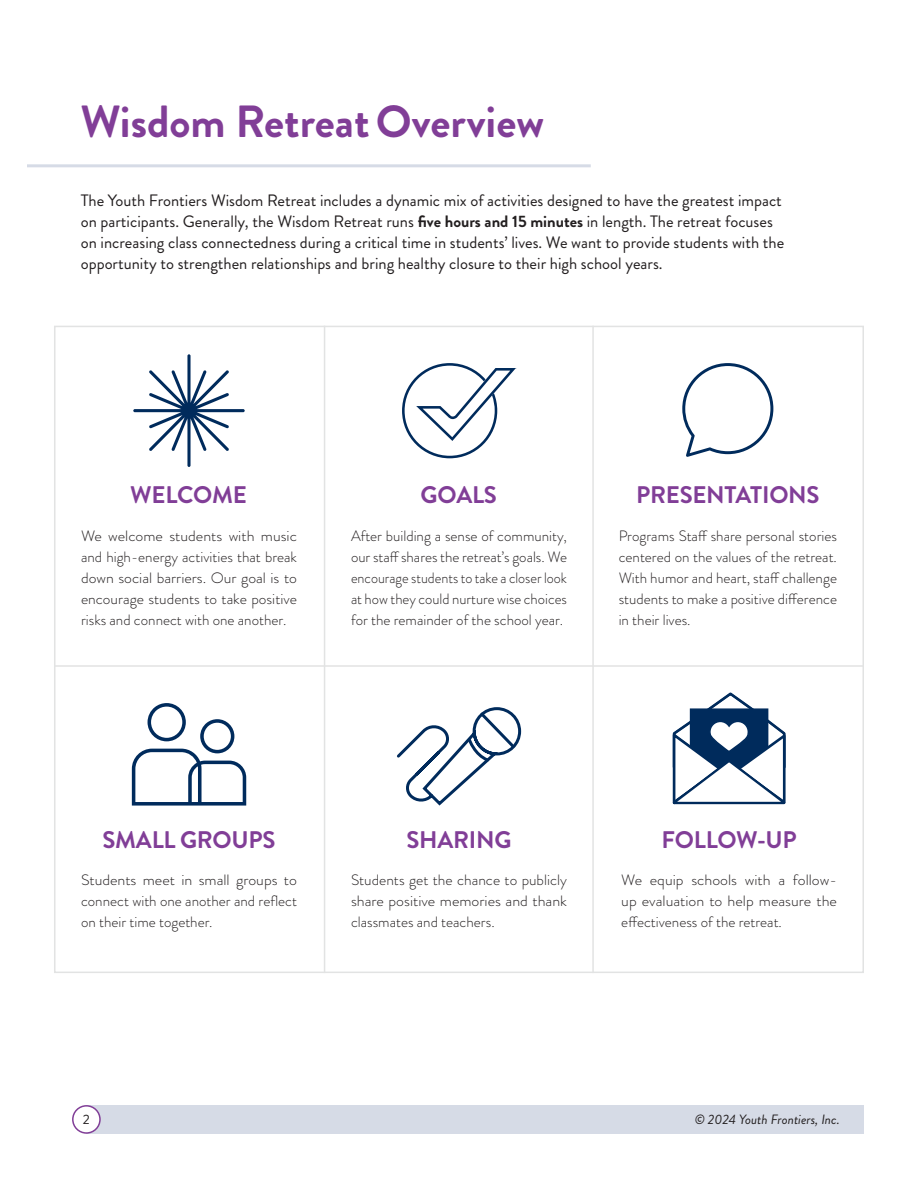
<style>
.page{position:relative;width:918px;height:1188px;background:#fff}
.page>*{position:absolute;margin:0;border:0;box-sizing:border-box;transform-origin:0 0}
.t1{font:700 45px "Brandon Grotesque";color:#813e97}
.t2{font:700 24px "Brandon Grotesque";letter-spacing:-.01em;color:#813e97}
.t3{font:16.5px/21px "Brandon Grotesque";color:#231f20}
.t4{font:300 15px/21px "Brandon Grotesque";color:#231f20;text-align:justify}
.t5{font:300 15px/21px "Brandon Grotesque";color:#231f20;text-align:justify;scale:1.06 1}
.t6{font:italic 13.5px "Brandon Grotesque";color:#231f20}
.t7{font:13.5px "Brandon Grotesque";color:#231f20}
.s1{font-weight:700}
</style>
<div class="page">
<div style="left:86px;top:1105px;width:778px;height:29px;background:#d6dbe6"></div>
<div style="left:73px;top:1106px;width:27px;height:27px;background:#fff;border-radius:50%"></div>
<div style="left:72px;top:1105px;width:29px;height:29px;border:2px solid #813e97;border-radius:50%"></div>
<hr style="left:54px;top:665px;width:810px;height:2px;background:#e2e3e3">
<hr style="left:324px;top:326px;width:1px;height:647px;background:#e2e3e3">
<hr style="left:592px;top:326px;width:2px;height:647px;background:#e2e3e3">
<svg style="left:133px;top:354px;width:112px;height:113px"></svg>
<svg style="left:132px;top:703px;width:114px;height:103px"></svg>
<svg style="left:682px;top:363px;width:91px;height:94px"></svg>
<hr style="left:27px;top:164px;width:564px;height:3px;background:#d6dbe6">
<svg style="left:672px;top:692px;width:114px;height:113px"></svg>
<svg style="left:402px;top:363px;width:114px;height:95px"></svg>
<svg style="left:397px;top:707px;width:125px;height:99px"></svg>
<p class="t1" style="left:80px;top:90px;width:465px">Wisdom RetreatOverview</p>
<p class="t3" style="left:81px;top:190px;width:705px">The Youth Frontiers Wisdom Retreat includes a dynamic mix of activities designed to have the greatest impact on participants. Generally, the Wisdom Retreat runs <span class="s1">five hours and 15 minutes</span> in length. The retreat focuses on increasing class connectedness during a critical time in students’ lives. We want to provide students with the opportunity to strengthen relationships and bring healthy closure to their high school years.</p>
<p class="t2" style="left:130px;top:478px;width:118px">WELCOME</p>
<p class="t5" style="left:81px;top:525px;width:205px">We welcome students with music and high-energy activities that break down social barriers. Our goal is to encourage students to take positive risks and connect with one another.</p>
<p class="t2" style="left:421px;top:478px;width:78px">GOALS</p>
<p class="t4" style="left:351px;top:525px;width:218px">After building a sense of community, our staff shares the retreat’s goals. We encourage students to take a closer look at how they could nurture wise choices for the remainder of the school year.</p>
<p class="t2" style="left:636px;top:478px;width:185px">PRESENTATIONS</p>
<p class="t4" style="left:619px;top:525px;width:220px">Programs Staff share personal stories centered on the values of the retreat.<br>With humor and heart, staff challenge students to make a positive difference in their lives.</p>
<p class="t2" style="left:103px;top:823px;width:175px">SMALL GROUPS</p>
<p class="t5" style="left:81px;top:870px;width:205px">Students meet in small groups to connect with one another and reflect on their time together.</p>
<p class="t2" style="left:406px;top:823px;width:107px">SHARING</p>
<p class="t2" style="left:662px;top:823px;width:137px">FOLLOW-UP</p>
<p class="t4" style="left:351px;top:870px;width:218px">Students get the chance to publicly share positive memories and thank classmates and teachers.</p>
<p class="t5" style="left:621px;top:870px;width:205px">We equip schools with a follow&shy;up evaluation to help measure the effectiveness of the retreat.</p>
<p class="t7" style="left:83px;top:1110px;width:9px">2</p>
<p class="t6" style="left:695px;top:1110px;width:146px">© 2024 Youth Frontiers, Inc.</p>
</div>
